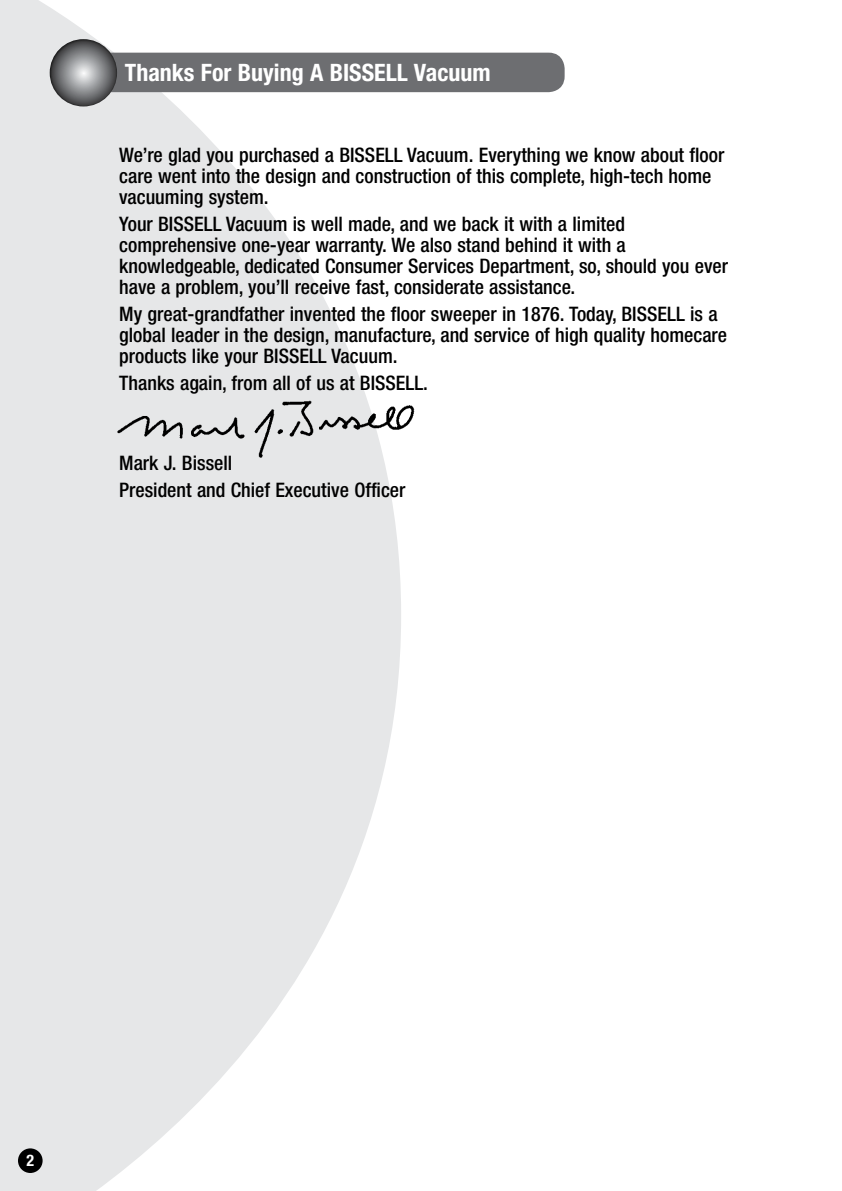
<style>
.page{position:relative;width:842px;height:1191px;background:#fff}
.page>*{position:absolute;margin:0;border:0;box-sizing:border-box;transform-origin:0 0}
.t1{font:700 condensed 24px "Helvetica Neue LT Std";color:#fff}
.t2{font:500 condensed 20px/21px "Helvetica Neue LT Std";color:#000}
.t3{font:700 condensed 16px "Helvetica Neue LT Std";color:#fff}
</style>
<div class="page">
<svg style="left:0;top:0;width:401px;height:1191px;fill:#e6e7e8"></svg>
<div style="left:18px;top:1148px;width:25px;height:25px;background:#000;border-radius:50%"></div>
<div style="left:93px;top:53px;width:471px;height:39px;background:#6d6e71;border-radius:16px"></div>
<svg style="left:50px;top:39px;width:67px;height:67px"></svg>
<img style="left:117px;top:391px;width:298px;height:70px">
<p class="t1" style="left:125px;top:58px;width:367px">Thanks For Buying A BISSELL Vacuum</p>
<p class="t2" style="left:119px;top:144px;width:606px">We’re glad you purchased a BISSELL Vacuum. Everything we know about floor care went into the design and construction of this complete, high-tech home vacuuming system.</p>
<p class="t2" style="left:119px;top:213px;width:610px">Your BISSELL Vacuum is well made, and we back it with a limited comprehensive one-year warranty. We also stand behind it with a knowledgeable, dedicated Consumer Services Department, so, should you ever have a problem, you’ll receive fast, considerate assistance.</p>
<p class="t2" style="left:119px;top:303px;width:609px">My great-grandfather invented the floor sweeper in 1876. Today, BISSELL is a global leader in the design, manufacture, and service of high quality homecare products like your BISSELL Vacuum.</p>
<p class="t2" style="left:119px;top:372px;width:310px">Thanks again, from all of us at BISSELL.</p>
<p class="t2" style="left:119px;top:449px;width:288px;line-height:26.8px">Mark J. Bissell<br>President and Chief Executive Officer</p>
<p class="t3" style="left:25px;top:1151px;width:13px">1 .2</p>
</div>
